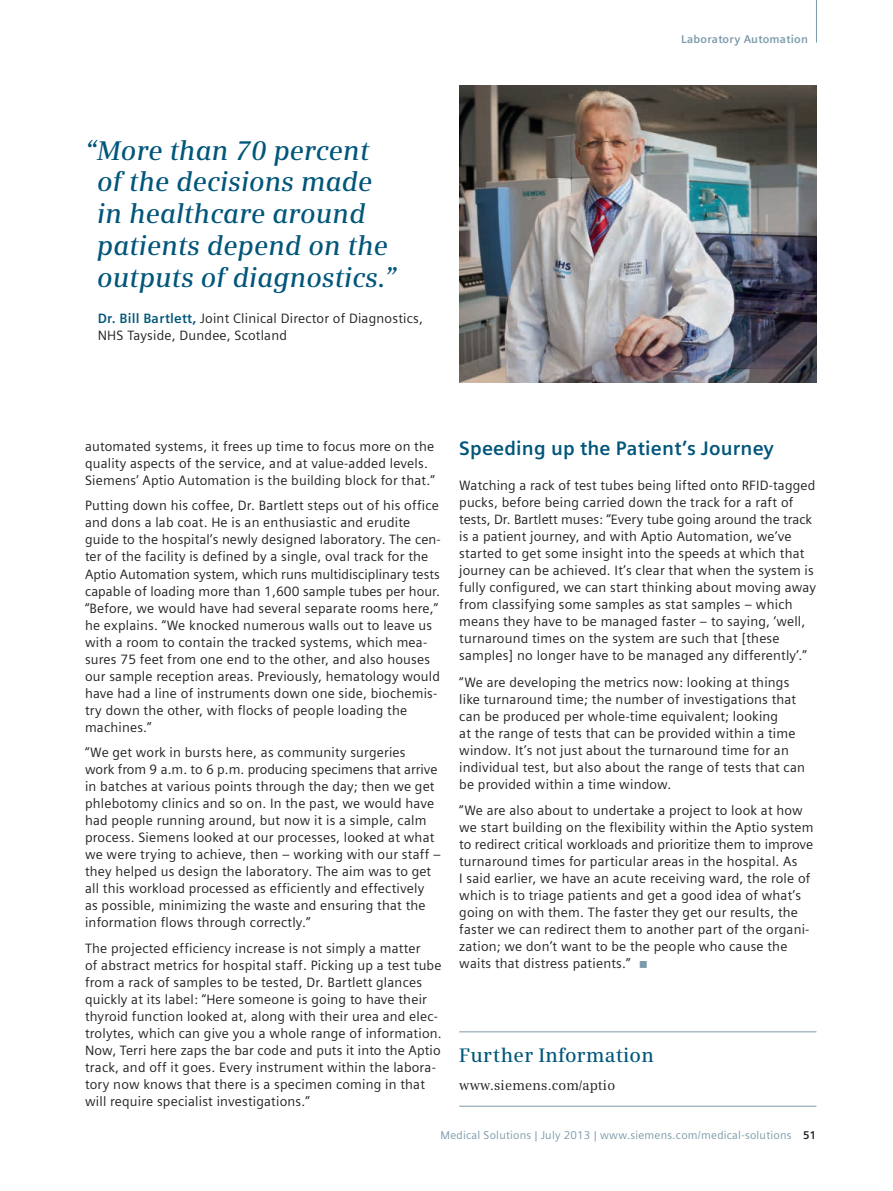
<style>
.page{position:relative;width:893px;height:1191px;background:#fff}
.page>*{position:absolute;margin:0;border:0;box-sizing:border-box;transform-origin:0 0}
.t1{font:italic 600 27px/32px "Siemens Serif";letter-spacing:.005em;color:#00567a}
.t2{font:700 19.5px "Siemens Sans";letter-spacing:.01em;color:#00567a}
.t3{font:600 19.5px "Siemens Serif";letter-spacing:.01em;color:#00567a}
.t4{font:13.5px/17px "Siemens Sans";letter-spacing:.015em;color:#231f20}
.t5{font:13.5px "Siemens Serif";letter-spacing:.015em;color:#231f20}
.t6{font:11.25px "Siemens Sans";letter-spacing:.02em;color:#7b99a9}
.t7{font:700 11.25px "Siemens Sans";letter-spacing:.02em;color:#7b99a9}
.s1{font-weight:700;color:#00567a}
.s2{font-weight:700;color:#231f20}
</style>
<div class="page">
<hr style="left:816px;top:0;width:1px;height:43px;background:#7b99a9">
<img style="left:459px;top:85px;width:357px;height:298px">
<hr style="left:459px;top:1031px;width:357px;height:1px;background:#7b99a9">
<hr style="left:459px;top:1105px;width:357px;height:1px;background:#7b99a9">
<p class="t1" style="left:97px;top:134px;width:301px;text-indent:-12px">“More than 70 percent of the decisions made in healthcare around patients depend on the outputs of diagnostics.”</p>
<p class="t4" style="left:98px;top:310px;width:327px"><span class="s1">Dr. Bill Bartlett,</span> Joint Clinical Director of Diagnostics,<br>NHS Tayside, Dundee, Scotland</p>
<p class="t7" style="left:681px;top:32px;width:128px">Laboratory Automation</p>
<p class="t2" style="left:459px;top:437px;width:316px">Speeding up the Patient’s Journey</p>
<p class="t4" style="left:459px;top:477px;width:358px">Watching a rack of test tubes being lifted onto RFID-tagged pucks, before being carried down the track for a raft of tests, Dr. Bartlett muses: “Every tube going around the track is a patient journey, and with Aptio Automation, we’ve started to get some insight into the speeds at which that journey can be achieved. It’s clear that when the system is fully configured, we can start thinking about moving away from classifying some samples as stat samples – which means they have to be managed faster – to saying, ‘well, turnaround times on the system are such that [these samples] no longer have to be managed any differently’.”</p>
<p class="t4" style="left:459px;top:674px;width:347px">“We are developing the metrics now: looking at things like turnaround time; the number of investigations that can be produced per whole-time equivalent; looking<br>at the range of tests that can be provided within a time window. It’s not just about the turnaround time for an individual test, but also about the range of tests that can be provided within a time window.</p>
<p class="t4" style="left:459px;top:801px;width:356px">“We are also about to undertake a project to look at how we start building on the flexibility within the Aptio system to redirect critical workloads and prioritize them to improve turnaround times for particular areas in the hospital. As<br>I said earlier, we have an acute receiving ward, the role of which is to triage patients and get a good idea of what’s going on with them. The faster they get our results, the faster we can redirect them to another part of the organi&shy;zation; we don’t want to be the people who cause the waits that distress patients.”</p>
<p class="t4" style="left:85px;top:438px;width:351px">automated systems, it frees up time to focus more on the quality aspects of the service, and at value-added levels.<br>Siemens’ Aptio Automation is the building block for that.”</p>
<p class="t4" style="left:85px;top:497px;width:357px">Putting down his coffee, Dr. Bartlett steps out of his office and dons a lab coat. He is an enthusiastic and erudite guide to the hospital’s newly designed laboratory. The cen&shy;ter of the facility is defined by a single, oval track for the Aptio Automation system, which runs multidisciplinary tests capable of loading more than 1,600 sample tubes per hour. “Before, we would have had several separate rooms here,” he explains. “We knocked numerous walls out to leave us with a room to contain the tracked systems, which mea&shy;sures 75 feet from one end to the other, and also houses our sample reception areas. Previously, hematology would have had a line of instruments down one side, biochemis&shy;try down the other, with flocks of people loading the machines.”</p>
<p class="t4" style="left:85px;top:744px;width:357px">“We get work in bursts here, as community surgeries<br>work from 9 a.m. to 6 p.m. producing specimens that arrive in batches at various points through the day; then we get phlebotomy clinics and so on. In the past, we would have had people running around, but now it is a simple, calm process. Siemens looked at our processes, looked at what we were trying to achieve, then – working with our staff – they helped us design the laboratory. The aim was to get all this workload processed as efficiently and effectively<br>as possible, minimizing the waste and ensuring that the information flows through correctly.”</p>
<p class="t4" style="left:85px;top:939px;width:358px">The projected efficiency increase is not simply a matter<br>of abstract metrics for hospital staff. Picking up a test tube from a rack of samples to be tested, Dr. Bartlett glances quickly at its label: “Here someone is going to have their thyroid function looked at, along with their urea and elec&shy;trolytes, which can give you a whole range of information.<br>Now, Terri here zaps the bar code and puts it into the Aptio track, and off it goes. Every instrument within the labora&shy;tory now knows that there is a specimen coming in that will require specialist investigations.”</p>
<p class="t3" style="left:459px;top:1043px;width:196px">Further Information</p>
<p class="t5" style="left:459px;top:1077px;width:157px">www.siemens.com/aptio</p>
<p class="t6" style="left:441px;top:1129px;width:377px">Medical Solutions | July 2013 | www.siemens.com/medical-solutions <span class="s2">51</span></p>
</div>
